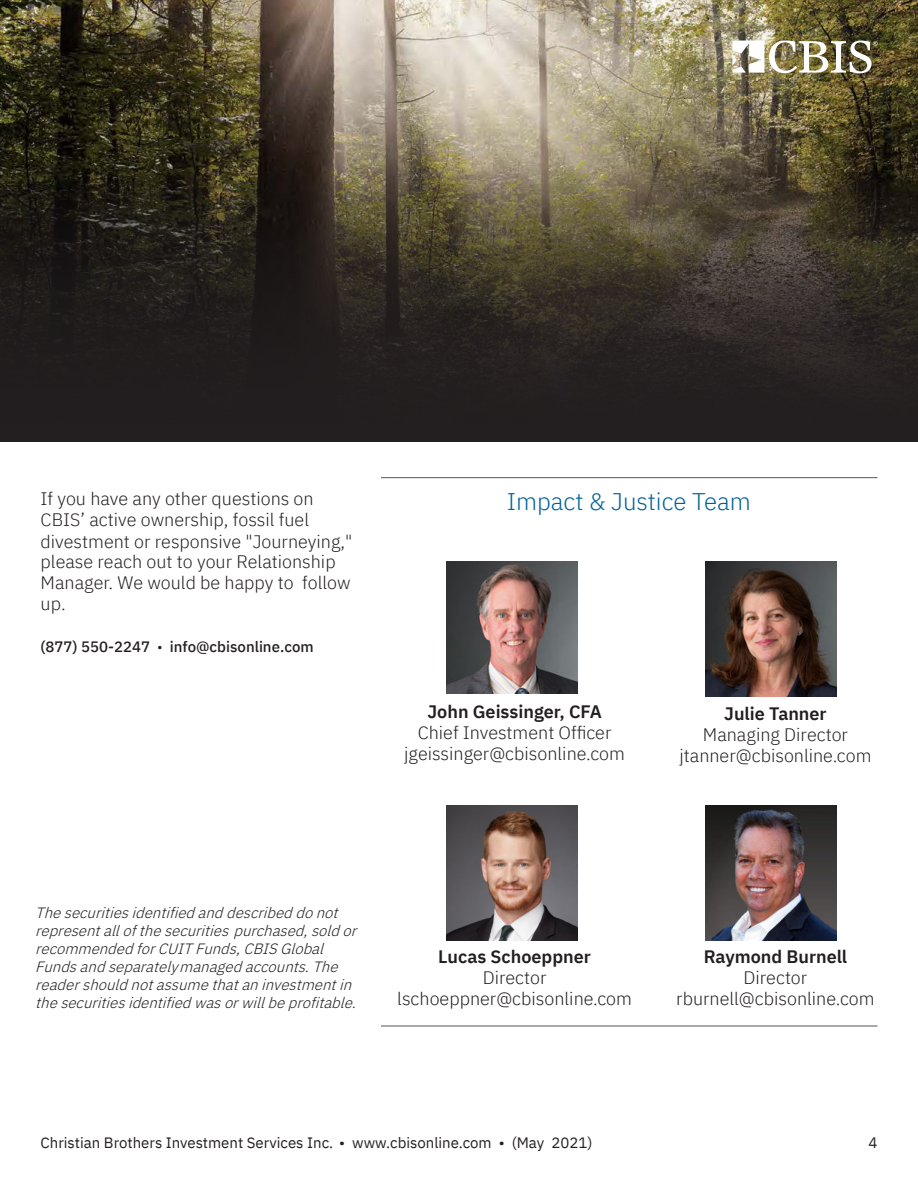
<style>
.page{position:relative;width:918px;height:1188px;background:#fff}
.page>*{position:absolute;margin:0;border:0;box-sizing:border-box;transform-origin:0 0}
.t1{font:300 24px "IBM Plex Sans";color:#006298}
.t2{font:300 18px/21px "IBM Plex Sans";color:#231f20;text-align:center}
.t3{font:600 18px "IBM Plex Sans";color:#231f20}
.t4{font:italic 300 15px/18px "IBM Plex Sans";color:#221e1f}
.t5{font:15px "IBM Plex Sans";color:#231f20}
.t6{font:500 15px "IBM Plex Sans";color:#231f20}
.s1{font-weight:300}
</style>
<div class="page">
<img style="left:0;top:0;width:918px;height:442px">
<img style="left:732px;top:40px;width:146px;height:33px">
<img style="left:446px;top:562px;width:132px;height:132px">
<img style="left:706px;top:562px;width:131px;height:135px">
<img style="left:446px;top:805px;width:131px;height:135px">
<img style="left:706px;top:805px;width:131px;height:135px">
<hr style="left:381px;top:477px;width:497px;height:1px;background:#55565a">
<hr style="left:381px;top:1026px;width:497px;height:1px;background:#55565a">
<p class="t2" style="left:41px;top:490px;width:275px">If you have any other questions on</p>
<h1 class="t1" style="left:507px;top:491px;width:246px">Impact &amp; Justice Team</h1>
<p class="t2" style="left:41px;top:510px;width:313px;line-height:21.9px;text-align:left">CBIS’ active ownership, fossil fuel divestment or responsive "Journeying,"</p>
<p class="t2" style="left:41px;top:553px;width:312px;text-align:left">please reach out to your Relationship<br>Manager. We would be happy to follow up.</p>
<p class="t6" style="left:41px;top:640px;width:275px">(877) 550-2247 <span class="s1">•</span> info@cbisonline.com</p>
<p class="t3" style="left:427px;top:704px;width:176px">John Geissinger, CFA</p>
<p class="t2" style="left:404px;top:721px;width:222px">Chief Investment Officer jgeissinger@cbisonline.com</p>
<p class="t3" style="left:724px;top:706px;width:104px">Julie Tanner</p>
<p class="t2" style="left:679px;top:726px;width:193px">Managing Director jtanner@cbisonline.com</p>
<p class="t4" style="left:35px;top:902px;width:328px">Thesecuritiesidentifiedanddescribeddonot representallofthesecuritiespurchased,soldor recommendedforCUITFunds,CBISGlobal Fundsandseparatelymanagedaccounts.The readershouldnotassumethataninvestmentin thesecuritiesidentifiedwasorwillbeprofitable.</p>
<p class="t3" style="left:438px;top:949px;width:154px">Lucas Schoeppner</p>
<p class="t2" style="left:397px;top:969px;width:236px">Director lschoeppner@cbisonline.com</p>
<p class="t3" style="left:704px;top:949px;width:145px">Raymond Burnell</p>
<p class="t2" style="left:676px;top:969px;width:200px">Director rburnell@cbisonline.com</p>
<p class="t5" style="left:41px;top:1136px;width:553px">Christian Brothers Investment Services Inc. • www.cbisonline.com • (May 2021)</p>
<p class="t5" style="left:869px;top:1136px;width:10px">4</p>
</div>
